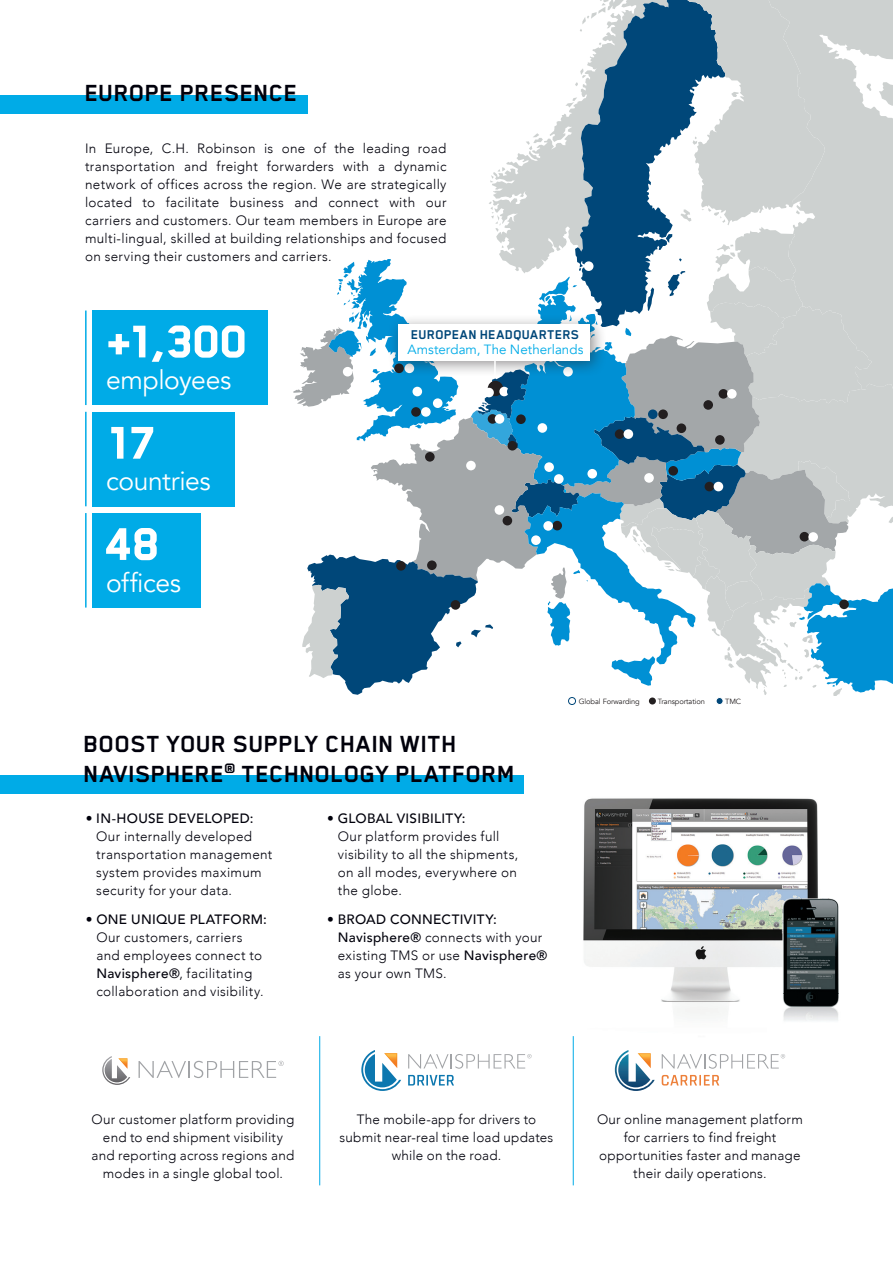
<style>
.page{position:relative;width:893px;height:1263px;background:#fff}
.page>*{position:absolute;margin:0;border:0;box-sizing:border-box;transform-origin:0 0}
.t1{font:800 52.8px "Blender Pro";letter-spacing:-.005em;color:#fff}
.t2{font:700 27px/30px "Blender Pro";color:#00000b}
.t3{font:26.4px "Avenir";letter-spacing:-.015em;color:#fff}
.t4{font:700 14.7px "Blender Pro";letter-spacing:.005em;color:#004779}
.t5{font:300 13.5px/18px "Avenir";letter-spacing:.02em;color:#00000b}
.t6{font:13.35px "Avenir";color:#00abe7}
.t7{font:7.5px "Avenir";letter-spacing:-.01em;color:#231f20}
.s1{font-weight:500}
</style>
<div class="page">
<svg style="left:102px;top:1056px;width:28px;height:29px"></svg>
<svg style="left:139px;top:1061px;width:145px;height:17px"></svg>
<svg style="left:361px;top:1050px;width:40px;height:41px"></svg>
<svg style="left:408px;top:1054px;width:124px;height:15px"></svg>
<svg style="left:408px;top:1075px;width:46px;height:10px"></svg>
<svg style="left:662px;top:1054px;width:123px;height:15px"></svg>
<svg style="left:615px;top:1050px;width:40px;height:41px"></svg>
<svg style="left:662px;top:1075px;width:57px;height:10px"></svg>
<hr style="left:319px;top:1036px;width:1px;height:149px;background:#00abe7">
<hr style="left:573px;top:1036px;width:1px;height:149px;background:#00abe7">
<img style="left:583px;top:798px;width:235px;height:217px">
<img style="left:767px;top:881px;width:72px;height:140px">
<div style="left:649px;top:697px;width:7px;height:7px;background:#231f20;border-radius:50%"></div>
<div style="left:568px;top:697px;width:8px;height:8px;border:1px solid #004779;border-radius:50%"></div>
<div style="left:716px;top:697px;width:7px;height:7px;background:#004779;border-radius:50%"></div>
<div style="left:716px;top:697px;width:7px;height:8px;border:1px solid #fff;border-radius:50%"></div>
<div style="left:0;top:95px;width:307px;height:18px;background:#00abe7"></div>
<div style="left:0;top:775px;width:523px;height:19px;background:#00abe7"></div>
<hr style="left:85px;top:311px;width:2px;height:94px;background:#00abe7">
<div style="left:93px;top:310px;width:175px;height:95px;background:#00abe7"></div>
<hr style="left:85px;top:412px;width:2px;height:94px;background:#00abe7">
<div style="left:93px;top:412px;width:142px;height:94px;background:#00abe7"></div>
<hr style="left:85px;top:513px;width:2px;height:95px;background:#00abe7">
<div style="left:93px;top:513px;width:108px;height:95px;background:#00abe7"></div>
<svg style="left:293px;top:0;width:600px;height:695px"></svg>
<h2 class="t2" style="left:85px;top:78px;width:214px">EUROPE PRESENCE</h2>
<p class="t5" style="left:85px;top:139px;width:363px;text-align:justify">In Europe, C.H. Robinson is one of the leading road transportation and freight forwarders with a dynamic network of offices across the region. We are strategically located to facilitate business and connect with our carriers and customers. Our team members in Europe are multi-lingual, skilled at building relationships and focused on serving their customers and carriers.</p>
<h1 class="t1" style="left:106px;top:313px;width:143px">+1,300</h1>
<h3 class="t3" style="left:106px;top:364px;width:127px">employees</h3>
<h1 class="t1" style="left:106px;top:415px;width:52px">17</h1>
<h3 class="t3" style="left:106px;top:466px;width:106px">countries</h3>
<h1 class="t1" style="left:106px;top:516px;width:56px">48</h1>
<h3 class="t3" style="left:106px;top:567px;width:76px">offices</h3>
<p class="t4" style="left:411px;top:327px;width:170px">EUROPEAN HEADQUARTERS</p>
<p class="t6" style="left:407px;top:342px;width:177px">Amsterdam, The Netherlands</p>
<p class="t7" style="left:579px;top:696px;width:63px">Global Forwarding</p>
<p class="t7" style="left:658px;top:696px;width:49px">Transportation</p>
<p class="t7" style="left:725px;top:696px;width:18px">TMC</p>
<h2 class="t2" style="left:84px;top:728px;width:433px">BOOST YOUR SUPPLY CHAIN WITH<br>NAVISPHERE<sup>®</sup> TECHNOLOGY PLATFORM</h2>
<p class="t5" style="left:96px;top:809px;width:178px;text-indent:-11px">• <span class="s1">IN-HOUSE DEVELOPED:<br></span>Our internally developed transportation management system provides maximum security for your data.</p>
<p class="t5" style="left:96px;top:910px;width:172px;text-indent:-11px">• <span class="s1">ONE UNIQUE PLATFORM:<br></span>Our customers, carriers and employees connect to<br><span class="s1">Navisphere®</span>, facilitating collaboration and visibility.</p>
<p class="t5" style="left:338px;top:809px;width:182px;text-indent:-11px">• <span class="s1">GLOBAL VISIBILITY:<br></span>Our platform provides full visibility to all the shipments, on all modes, everywhere on the globe.</p>
<p class="t5" style="left:338px;top:910px;width:211px;text-indent:-11px">• <span class="s1">BROAD CONNECTIVITY:<br>Navisphere®</span> connects with your existing TMS or use <span class="s1">Navisphere® </span>as your own TMS.</p>
<p class="t5" style="left:92px;top:1110px;width:204px;text-align:center">Our customer platform providing end to end shipment visibility and reporting across regions and modes in a single global tool.</p>
<p class="t5" style="left:340px;top:1110px;width:215px;text-align:center">The mobile-app for drivers to submit near-real time load updates while on the road.</p>
<p class="t5" style="left:597px;top:1110px;width:207px;text-align:center">Our online management platform for carriers to find freight opportunities faster and manage their daily operations.</p>
</div>
